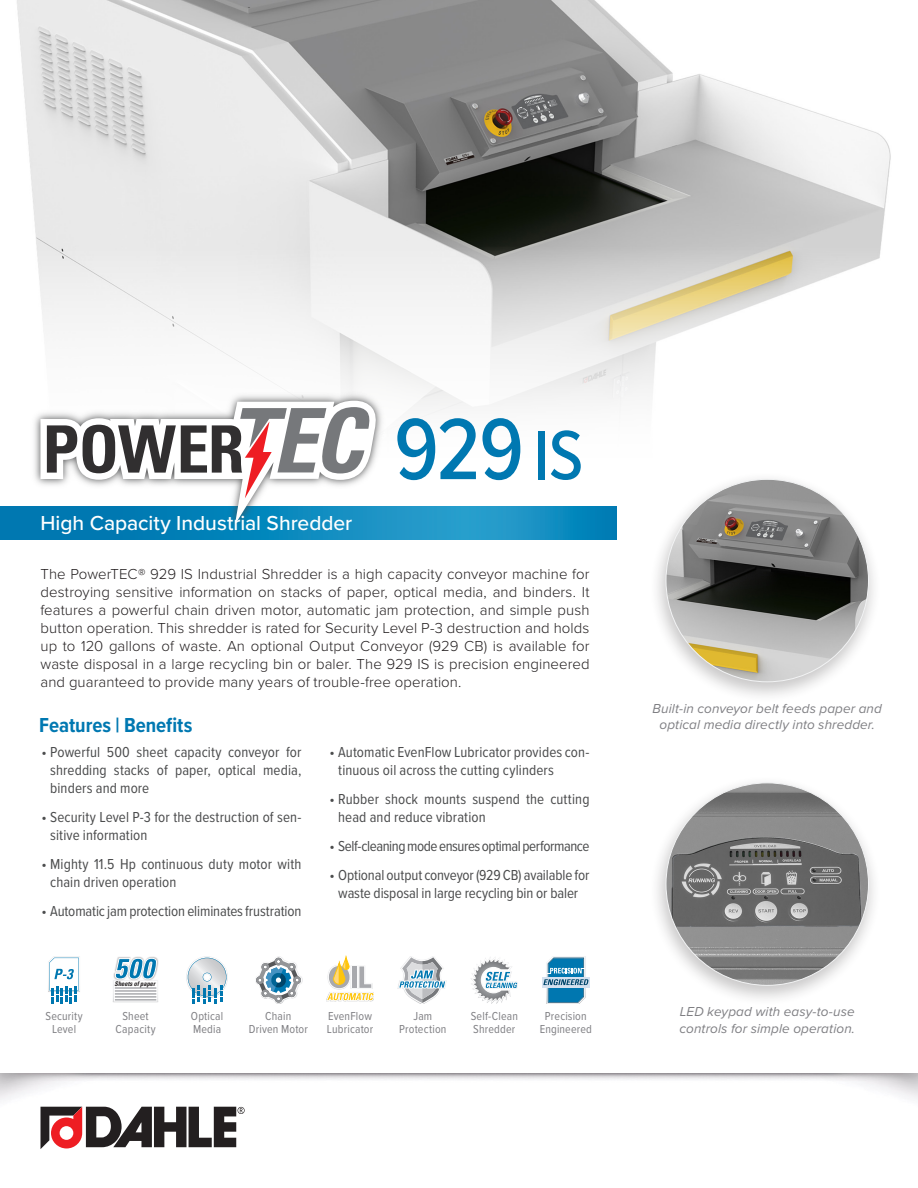
<style>
.page{position:relative;width:918px;height:1188px;background:#fff}
.page>*{position:absolute;margin:0;border:0;box-sizing:border-box;transform-origin:0 0}
.t1{font:500 90px "Proxima Nova Cond";color:#0078b1}
.t2{font:500 21px "Proxima Nova";letter-spacing:-.005em;color:#fff}
.t3{font:700 21px "Proxima Nova Cond";color:#0078b1}
.t4{font:300 15px/18px "Proxima Nova";letter-spacing:.005em;color:#231f20;text-align:justify}
.t5{font:15px/18px "Proxima Nova Cond";letter-spacing:.005em;color:#4b4c4d}
.t6{font:15px "Proxima Nova Cond";letter-spacing:-.03em;color:#4b4c4d}
.t7{font:italic 13.5px/16.5px "Proxima Nova";letter-spacing:.01em;color:#7f7f83;text-align:center}
.t8{font:12px/12.8px "Proxima Nova Cond";letter-spacing:.015em;color:#7f7f83;text-align:center}
.t9{font:italic 700 condensed 6.45px "Univers";color:#231f20}
.s1{font-size:72px}
.s2{font-family:"Proxima Nova"}
</style>
<div class="page">
<svg style="left:0;top:506px;width:616px;height:34px;background:#1790c2"></svg>
<svg style="left:40px;top:1107px;width:205px;height:42px"></svg>
<img style="left:17px;top:0;width:874px;height:415px">
<div style="left:650px;top:471px;width:232px;height:232px;background:#231f20;opacity:.25"></div>
<img style="left:666px;top:479px;width:202px;height:203px;border-radius:101px">
<div style="left:650px;top:775px;width:232px;height:232px;background:#231f20;opacity:.25"></div>
<img style="left:666px;top:783px;width:202px;height:202px;border-radius:101px">
<svg style="left:471px;top:957px;width:47px;height:46px"></svg>
<svg style="left:542px;top:977px;width:48px;height:11px"></svg>
<svg style="left:543px;top:957px;width:45px;height:47px;background:#63a4c5"></svg>
<svg style="left:186px;top:957px;width:42px;height:47px"></svg>
<svg style="left:256px;top:957px;width:46px;height:47px"></svg>
<svg style="left:398px;top:957px;width:48px;height:47px"></svg>
<svg style="left:326px;top:957px;width:48px;height:44px"></svg>
<img style="left:112px;top:982px;width:47px;height:21px">
<svg style="left:114px;top:957px;width:44px;height:45px"></svg>
<svg style="left:48px;top:957px;width:32px;height:47px"></svg>
<img style="left:24px;top:377px;width:369px;height:163px">
<svg style="left:40px;top:401px;width:337px;height:124px"></svg>
<p class="t2" style="left:41px;top:507px;width:313px">High Capacity Industrial Shredder</p>
<p class="t1" style="left:394px;top:383px;width:191px">929<span class="s1">IS</span></p>
<p class="t4" style="left:40px;top:564px;width:551px">The PowerTEC® 929 IS Industrial Shredder is a high capacity conveyor machine for destroying sensitive information on stacks of paper, optical media, and binders. It features a powerful chain driven motor, automatic jam protection, and simple push button operation. This shredder is rated for Security Level P-3 destruction and holds up to 120 gallons of waste. An optional Output Conveyor (929 CB) is available for waste disposal in a large recycling bin or baler. The 929 IS is precision engineered and guaranteed to provide many years of trouble-free operation.</p>
<p class="t3" style="left:39px;top:710px;width:155px">Features | Benefits</p>
<p class="t5" style="left:50px;top:743px;width:253px;text-align:justify;text-indent:-9px"><span class="s2">•</span> Powerful 500 sheet capacity conveyor for shredding stacks of paper, optical media, binders and more</p>
<p class="t5" style="left:50px;top:808px;width:253px;text-indent:-9px"><span class="s2">•</span> Security Level P-3 for the destruction of sen&shy;sitive information</p>
<p class="t5" style="left:50px;top:854px;width:253px;text-indent:-9px"><span class="s2">•</span> Mighty 11.5 Hp continuous duty motor with chain driven operation</p>
<p class="t5" style="left:42px;top:901px;width:261px"><span class="s2">•</span> Automatic jam protection eliminates frustration</p>
<p class="t9" style="left:114px;top:980px;width:42px">Sheets of paper</p>
<p class="t5" style="left:338px;top:743px;width:253px;text-indent:-9px"><span class="s2">•</span> Automatic EvenFlow Lubricator provides con&shy;tinuous oil across the cutting cylinders</p>
<p class="t5" style="left:338px;top:790px;width:253px;text-indent:-9px"><span class="s2">•</span> Rubber shock mounts suspend the cutting head and reduce vibration</p>
<p class="t6" style="left:330px;top:835px;width:261px"><span class="s2">•</span> Self-cleaning mode ensures optimal performance</p>
<p class="t5" style="left:330px;top:865px;width:261px;text-align:center"><span class="s2">•</span> Optional output conveyor (929 CB) available for waste disposal in large recycling bin or baler</p>
<p class="t8" style="left:45px;top:1009px;width:39px">Security<br>Level</p>
<p class="t8" style="left:116px;top:1009px;width:41px">Sheet<br>Capacity</p>
<p class="t8" style="left:191px;top:1009px;width:34px;text-align:left">Optical<br>Media</p>
<p class="t8" style="left:249px;top:1009px;width:61px">Chain<br>Driven Motor</p>
<p class="t8" style="left:471px;top:1009px;width:49px;text-align:left">Self-Clean<br>Shredder</p>
<p class="t8" style="left:327px;top:1009px;width:48px;text-align:left">EvenFlow<br>Lubricator</p>
<p class="t8" style="left:399px;top:1009px;width:49px">Jam<br>Protection</p>
<p class="t8" style="left:540px;top:1009px;width:54px">Precision<br>Engineered</p>
<p class="t7" style="left:653px;top:700px;width:231px">Built-in conveyor belt feeds paper and optical media directly into shredder.</p>
<p class="t7" style="left:679px;top:1003px;width:177px;text-align:left">LED keypad with easy-to-use controls for simple operation.</p>
</div>
